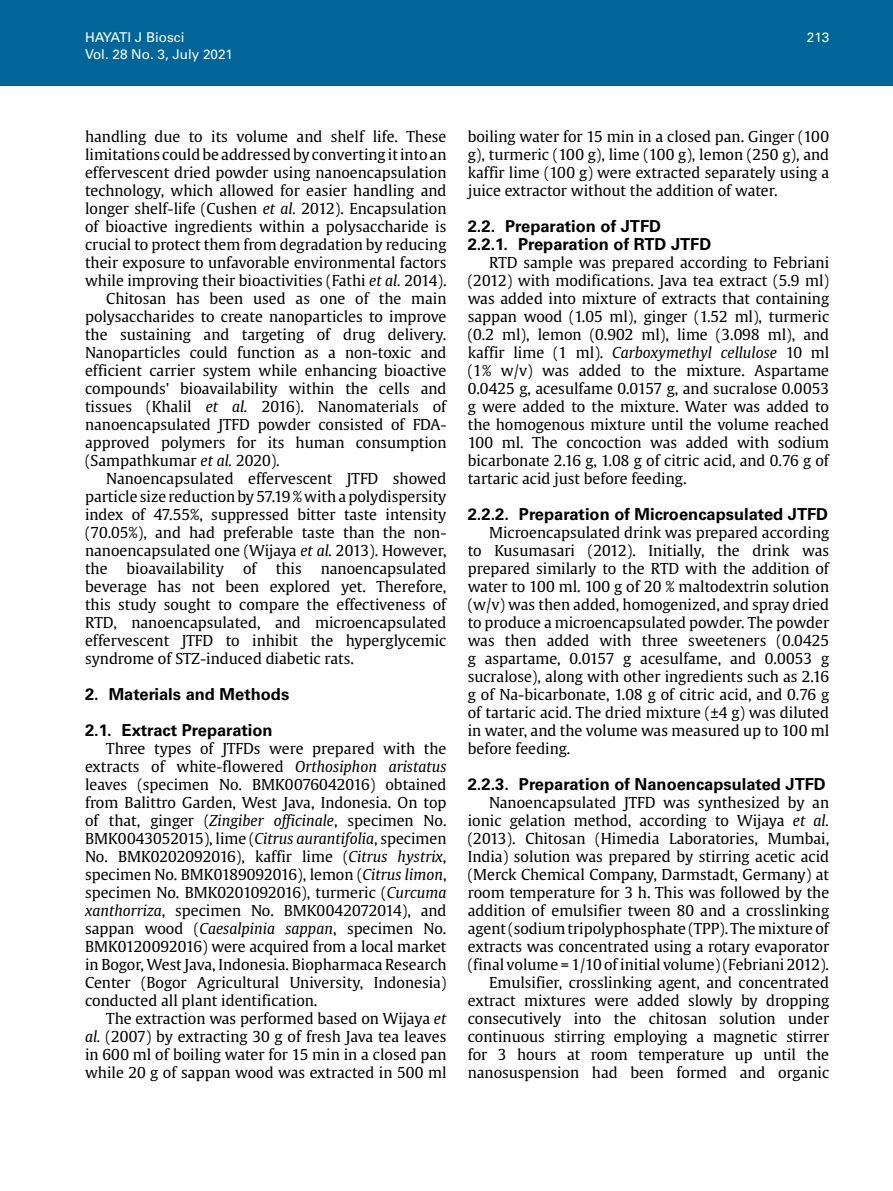
<style>
.page{position:relative;width:893px;height:1191px;background:#fff}
.page>*{position:absolute;margin:0;border:0;box-sizing:border-box;transform-origin:0 0}
.t1{font:700 16.5px/36px "Univers LT Std";color:#000}
.t2{font:15px/18px "Gulliver";color:#000;text-align:justify}
.t3{font:13.5px "Univers LT Std";color:#fff}
.s1{font-style:italic}
</style>
<div class="page">
<div style="left:0;top:0;width:893px;height:85px;background:#069"></div>
<p class="t3" style="left:85px;top:30px;width:101px">HAYATI J Biosci</p>
<p class="t3" style="left:807px;top:30px;width:24px">213</p>
<p class="t3" style="left:85px;top:46px;width:150px">Vol. 28 No. 3, July 2021</p>
<p class="t2" style="left:85px;top:127px;width:363px">handling due to its volume and shelf life. These</p>
<p class="t2" style="left:85px;top:145px;width:363px">limitations could be addressed by converting it into an</p>
<p class="t2" style="left:85px;top:163px;width:363px">effervescent dried powder using nanoencapsulation</p>
<p class="t2" style="left:85px;top:181px;width:363px">technology, which allowed for easier handling and</p>
<p class="t2" style="left:85px;top:199px;width:363px">longer shelf-life (Cushen <span class="s1">et al.</span> 2012). Encapsulation</p>
<p class="t2" style="left:85px;top:217px;width:363px">of bioactive ingredients within a polysaccharide is</p>
<p class="t2" style="left:85px;top:235px;width:363px">crucial to protect them from degradation by reducing</p>
<p class="t2" style="left:85px;top:253px;width:363px">their exposure to unfavorable environmental factors</p>
<p class="t2" style="left:85px;top:271px;width:363px">while improving their bioactivities (Fathi <span class="s1">et al.</span> 2014).</p>
<p class="t2" style="left:106px;top:289px;width:342px">Chitosan has been used as one of the main</p>
<p class="t2" style="left:85px;top:307px;width:363px">polysaccharides to create nanoparticles to improve</p>
<p class="t2" style="left:85px;top:325px;width:363px">the sustaining and targeting of drug delivery.</p>
<p class="t2" style="left:85px;top:343px;width:363px">Nanoparticles could function as a non-toxic and</p>
<p class="t2" style="left:85px;top:361px;width:363px">efficient carrier system while enhancing bioactive</p>
<p class="t2" style="left:85px;top:379px;width:363px">compounds' bioavailability within the cells and</p>
<p class="t2" style="left:85px;top:397px;width:363px">tissues (Khalil <span class="s1">et al.</span> 2016). Nanomaterials of</p>
<p class="t2" style="left:85px;top:415px;width:363px">nanoencapsulated JTFD powder consisted of FDA-</p>
<p class="t2" style="left:85px;top:433px;width:363px">approved polymers for its human consumption</p>
<p class="t2" style="left:85px;top:451px;width:196px">(Sampathkumar <span class="s1">et al.</span> 2020).</p>
<p class="t2" style="left:106px;top:469px;width:342px">Nanoencapsulated effervescent JTFD showed</p>
<p class="t2" style="left:85px;top:487px;width:363px">particle size reduction by 57.19 % with a polydispersity</p>
<p class="t2" style="left:85px;top:505px;width:363px">index of 47.55%, suppressed bitter taste intensity</p>
<p class="t2" style="left:85px;top:523px;width:363px">(70.05%), and had preferable taste than the non-</p>
<p class="t2" style="left:85px;top:541px;width:363px">nanoencapsulated one (Wijaya <span class="s1">et al.</span> 2013). However,</p>
<p class="t2" style="left:85px;top:559px;width:24px">the</p>
<p class="t2" style="left:127px;top:559px;width:99px">bioavailability</p>
<p class="t2" style="left:243px;top:559px;width:15px">of</p>
<p class="t2" style="left:276px;top:559px;width:27px">this</p>
<p class="t2" style="left:85px;top:559px;width:363px;text-indent:236px">nanoencapsulated beverage has not been explored yet. Therefore, this study sought to compare the effectiveness of RTD, nanoencapsulated, and microencapsulated effervescent JTFD to inhibit the hyperglycemic syndrome of STZ-induced diabetic rats.</p>
<p class="t1" style="left:85px;top:676px;width:206px">2. Materials and Methods<br>2.1. Extract Preparation</p>
<p class="t2" style="left:85px;top:739px;width:363px;text-indent:21px">Three types of JTFDs were prepared with the extracts of white-flowered <span class="s1">Orthosiphon aristatus </span>leaves (specimen No. BMK0076042016) obtained from Balittro Garden, West Java, Indonesia. On top of that, ginger (<span class="s1">Zingiber officinale</span>, specimen No.<br>BMK0043052015), lime (<span class="s1">Citrus aurantifolia</span>, specimen No. BMK0202092016), kaffir lime (<span class="s1">Citrus hystrix</span>, specimen No. BMK0189092016), lemon (<span class="s1">Citrus limon</span>, specimen No. BMK0201092016), turmeric (<span class="s1">Curcuma xanthorriza</span>, specimen No. BMK0042072014), and sappan wood (<span class="s1">Caesalpinia sappan</span>, specimen No.<br>BMK0120092016) were acquired from a local market in Bogor, West Java, Indonesia. Biopharmaca Research Center (Bogor Agricultural University, Indonesia) conducted all plant identification.</p>
<p class="t2" style="left:85px;top:1009px;width:363px;text-indent:21px">The extraction was performed based on Wijaya <span class="s1">et al.</span> (2007) by extracting 30 g of fresh Java tea leaves in 600 ml of boiling water for 15 min in a closed pan while 20 g of sappan wood was extracted in 500 ml</p>
<p class="t2" style="left:468px;top:127px;width:363px">boiling water for 15 min in a closed pan. Ginger (100 g), turmeric (100 g), lime (100 g), lemon (250 g), and kaffir lime (100 g) were extracted separately using a juice extractor without the addition of water.</p>
<p class="t1" style="left:468px;top:217px;width:245px;line-height:18px">2.2. Preparation of JTFD<br>2.2.1. Preparation of RTD JTFD</p>
<p class="t2" style="left:468px;top:253px;width:363px;text-indent:21px">RTD sample was prepared according to Febriani (2012) with modifications. Java tea extract (5.9 ml) was added into mixture of extracts that containing sappan wood (1.05 ml), ginger (1.52 ml), turmeric (0.2 ml), lemon (0.902 ml), lime (3.098 ml), and kaffir lime (1 ml). <span class="s1">Carboxymethyl cellulose</span> 10 ml (1% w/v) was added to the mixture. Aspartame 0.0425 g, acesulfame 0.0157 g, and sucralose 0.0053 g were added to the mixture. Water was added to the homogenous mixture until the volume reached 100 ml. The concoction was added with sodium bicarbonate 2.16 g, 1.08 g of citric acid, and 0.76 g of tartaric acid just before feeding.</p>
<p class="t1" style="left:468px;top:496px;width:362px">2.2.2. Preparation of Microencapsulated JTFD</p>
<p class="t2" style="left:468px;top:523px;width:363px;text-indent:21px">Microencapsulated drink was prepared according to Kusumasari (2012). Initially, the drink was prepared similarly to the RTD with the addition of water to 100 ml. 100 g of 20 % maltodextrin solution (w/v) was then added, homogenized, and spray dried to produce a microencapsulated powder. The powder was then added with three sweeteners (0.0425 g aspartame, 0.0157 g acesulfame, and 0.0053 g sucralose), along with other ingredients such as 2.16 g of Na-bicarbonate, 1.08 g of citric acid, and 0.76 g of tartaric acid. The dried mixture (±4 g) was diluted in water, and the volume was measured up to 100 ml before feeding.</p>
<p class="t1" style="left:468px;top:766px;width:360px">2.2.3. Preparation of Nanoencapsulated JTFD</p>
<p class="t2" style="left:468px;top:793px;width:363px;text-align:right">Nanoencapsulated JTFD was synthesized by an ionic gelation method, according to Wijaya <span class="s1">et al. </span>(2013). Chitosan (Himedia Laboratories, Mumbai, India) solution was prepared by stirring acetic acid (Merck Chemical Company, Darmstadt, Germany) at room temperature for 3 h. This was followed by the addition of emulsifier tween 80 and a crosslinking agent (sodium tripolyphosphate (TPP). The mixture of extracts was concentrated using a rotary evaporator (final volume = 1/10 of initial volume) (Febriani 2012).<br>Emulsifier, crosslinking agent, and concentrated extract mixtures were added slowly by dropping consecutively into the chitosan solution under continuous stirring employing a magnetic stirrer for 3 hours at room temperature up until the nanosuspension had been formed and organic</p>
</div>
